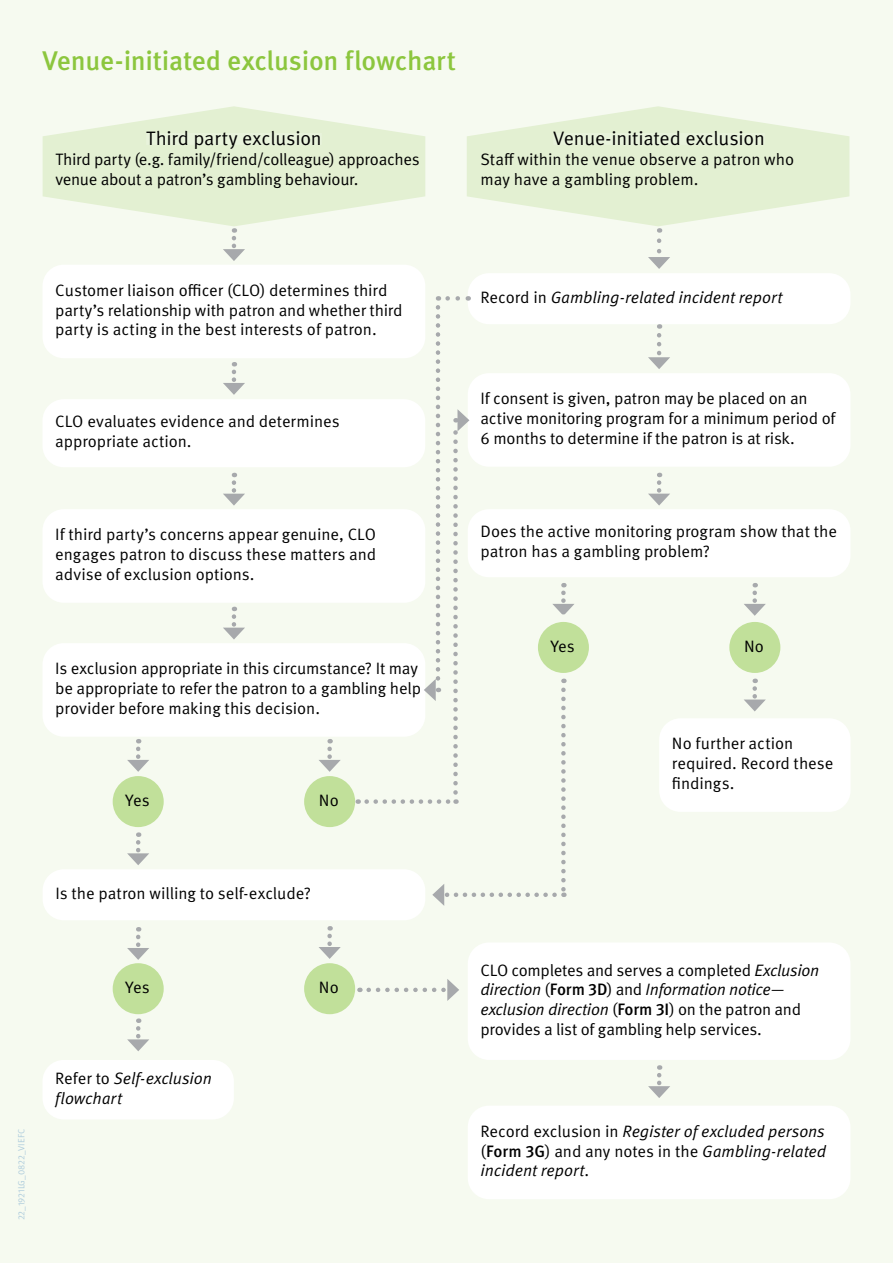
<style>
.page{position:relative;width:893px;height:1263px;background:#f6faf0}
.page>*{position:absolute;margin:0;border:0;box-sizing:border-box;transform-origin:0 0}
.h02Green{font:500 27px "Meta Pro";letter-spacing:-.01em;color:#8cc63e}
.FlowHead{font:19.5px "Meta Pro Norm";letter-spacing:-.01em;color:#000}
.FlowBody{font:16.5px/19.8px "Meta Pro Norm";letter-spacing:-.01em;color:#000}
.FlowBody-2{font:16.5px/19.8px "Meta Pro Norm Ita";letter-spacing:-.005em;color:#000}
.body{font:16.5px "Meta Pro Norm";letter-spacing:.005em;color:#000}
.t1{font:9px "Meta Pro Norm";color:#aeccdc}
.s1{font-family:"Meta Pro Norm"}
.s2{font-family:"Meta Pro Norm Ita"}
.s3{font-family:"Meta Pro";font-weight:500}
</style>
<div class="page">
<svg style="left:467px;top:106px;width:382px;height:120px;fill:#e3f0d2"></svg>
<div style="left:43px;top:265px;width:382px;height:93px;background:#fff;border-radius:21px"></div>
<svg style="left:43px;top:106px;width:382px;height:120px;fill:#e3f0d2"></svg>
<div style="left:146px;top:133px;width:176px;height:12px;background:#e8f3db"></div>
<svg style="left:223px;top:228px;width:22px;height:33px"></svg>
<div style="left:113px;top:776px;width:51px;height:51px;background:#c1e09a;border-radius:50%"></div>
<div style="left:304px;top:776px;width:51px;height:51px;background:#c1e09a;border-radius:50%"></div>
<div style="left:468px;top:942px;width:382px;height:118px;background:#fff;border-radius:21px"></div>
<div style="left:553px;top:133px;width:212px;height:12px;background:#e8f3db"></div>
<svg style="left:648px;top:241px;width:22px;height:28px"></svg>
<div style="left:468px;top:273px;width:382px;height:51px;background:#fff;border-radius:21px"></div>
<div style="left:468px;top:373px;width:382px;height:94px;background:#fff;border-radius:21px"></div>
<div style="left:43px;top:399px;width:382px;height:68px;background:#fff;border-radius:21px"></div>
<div style="left:43px;top:869px;width:382px;height:51px;background:#fff;border-radius:21px"></div>
<div style="left:113px;top:963px;width:51px;height:51px;background:#c1e09a;border-radius:50%"></div>
<div style="left:729px;top:622px;width:51px;height:51px;background:#c1e09a;border-radius:50%"></div>
<div style="left:659px;top:718px;width:191px;height:94px;background:#fff;border-radius:21px"></div>
<svg style="left:648px;top:335px;width:22px;height:34px"></svg>
<svg style="left:223px;top:372px;width:22px;height:23px"></svg>
<svg style="left:369px;top:979px;width:90px;height:22px"></svg>
<svg style="left:127px;top:749px;width:22px;height:23px"></svg>
<div style="left:43px;top:1060px;width:191px;height:59px;background:#fff;border-radius:21px"></div>
<svg style="left:127px;top:1018px;width:22px;height:33px"></svg>
<svg style="left:319px;top:749px;width:22px;height:23px"></svg>
<svg style="left:127px;top:937px;width:22px;height:23px"></svg>
<svg style="left:552px;top:593px;width:22px;height:21px"></svg>
<svg style="left:744px;top:593px;width:22px;height:23px"></svg>
<div style="left:534px;top:618px;width:59px;height:59px;background:#c1e09a;border-radius:50%"></div>
<div style="left:530px;top:614px;width:66px;height:66px;border:8px solid #f6faf0;border-radius:50%"></div>
<svg style="left:223px;top:483px;width:22px;height:23px"></svg>
<svg style="left:648px;top:483px;width:22px;height:23px"></svg>
<div style="left:468px;top:509px;width:382px;height:68px;background:#fff;border-radius:21px"></div>
<div style="left:43px;top:509px;width:382px;height:94px;background:#fff;border-radius:21px"></div>
<svg style="left:223px;top:607px;width:22px;height:32px"></svg>
<div style="left:43px;top:643px;width:382px;height:94px;background:#fff;border-radius:21px"></div>
<svg style="left:127px;top:832px;width:22px;height:33px"></svg>
<div style="left:304px;top:963px;width:51px;height:51px;background:#c1e09a;border-radius:50%"></div>
<svg style="left:319px;top:936px;width:22px;height:23px"></svg>
<div style="left:468px;top:1106px;width:382px;height:93px;background:#fff;border-radius:21px"></div>
<svg style="left:648px;top:1065px;width:22px;height:33px"></svg>
<svg style="left:438px;top:296px;width:20px;height:5px"></svg>
<svg style="left:424px;top:307px;width:16px;height:394px"></svg>
<svg style="left:367px;top:799px;width:89px;height:5px"></svg>
<svg style="left:453px;top:409px;width:16px;height:383px"></svg>
<svg style="left:744px;top:679px;width:22px;height:32px"></svg>
<svg style="left:561px;top:690px;width:5px;height:207px"></svg>
<svg style="left:432px;top:884px;width:123px;height:22px"></svg>
<p class="h02Green" style="left:43px;top:39px;width:415px">Venue-initiated exclusion flowchart</p>
<p class="FlowHead" style="left:146px;top:123px;width:177px">Third party exclusion</p>
<p class="FlowBody" style="left:55px;top:148px;width:366px">Third party (e.g. family/friend/colleague) approaches venue about a patron’s gambling behaviour.</p>
<p class="FlowHead" style="left:553px;top:123px;width:213px">Venue-initiated exclusion</p>
<p class="FlowBody" style="left:480px;top:148px;width:315px">Staff within the venue observe a patron who may have a gambling problem.</p>
<p class="FlowBody" style="left:55px;top:279px;width:349px">Customer liaison officer (CLO) determines third party’s relationship with patron and whether third party is acting in the best interests of patron.</p>
<p class="FlowBody" style="left:55px;top:411px;width:286px">CLO evaluates evidence and determines appropriate action.</p>
<p class="FlowBody" style="left:55px;top:524px;width:322px;text-align:justify">If third party’s concerns appear genuine, CLO engages patron to discuss these matters and advise of exclusion options.</p>
<p class="FlowBody" style="left:55px;top:657px;width:368px">Is exclusion appropriate in this circumstance? It may be appropriate to refer the patron to a gambling help provider before making this decision.</p>
<p class="body" style="left:125px;top:787px;width:26px">Yes</p>
<p class="body" style="left:319px;top:787px;width:21px">No</p>
<p class="FlowBody" style="left:55px;top:882px;width:257px">Is the patron willing to self-exclude?</p>
<p class="body" style="left:125px;top:975px;width:26px">Yes</p>
<p class="t1" style="left:15px;top:1220px;width:93px;rotate:-90deg">22_1921LG_0822_VIEFC</p>
<p class="FlowBody-2" style="left:55px;top:1067px;width:158px"><span class="s1">Refer to</span> Self-exclusion flowchart</p>
<p class="body" style="left:319px;top:975px;width:21px">No</p>
<p class="FlowBody-2" style="left:480px;top:286px;width:304px"><span class="s1">Record in</span> Gambling-related incident report</p>
<p class="FlowBody" style="left:480px;top:388px;width:357px">If consent is given, patron may be placed on an active monitoring program for a minimum period of<br>6 months to determine if the patron is at risk.</p>
<p class="FlowBody" style="left:480px;top:521px;width:358px">Does the active monitoring program show that the patron has a gambling problem?</p>
<p class="body" style="left:550px;top:633px;width:26px">Yes</p>
<p class="body" style="left:744px;top:633px;width:21px">No</p>
<p class="FlowBody" style="left:672px;top:733px;width:163px">No further action required. Record these findings.</p>
<p class="FlowBody" style="left:480px;top:959px;width:340px">CLO completes and serves a completed <span class="s2">Exclusion direction</span> (<span class="s3">Form 3D</span>) and <span class="s2">Information notice— exclusion direction</span> (<span class="s3">Form 3I</span>) on the patron and provides a list of gambling help services.</p>
<p class="FlowBody-2" style="left:480px;top:1120px;width:347px;text-align:justify"><span class="s1">Record exclusion in</span> Register of excluded persons <span class="s1">(</span><span class="s3">Form 3G</span><span class="s1">) and any notes in the</span> Gambling-related incident report<span class="s1">.</span></p>
</div>
